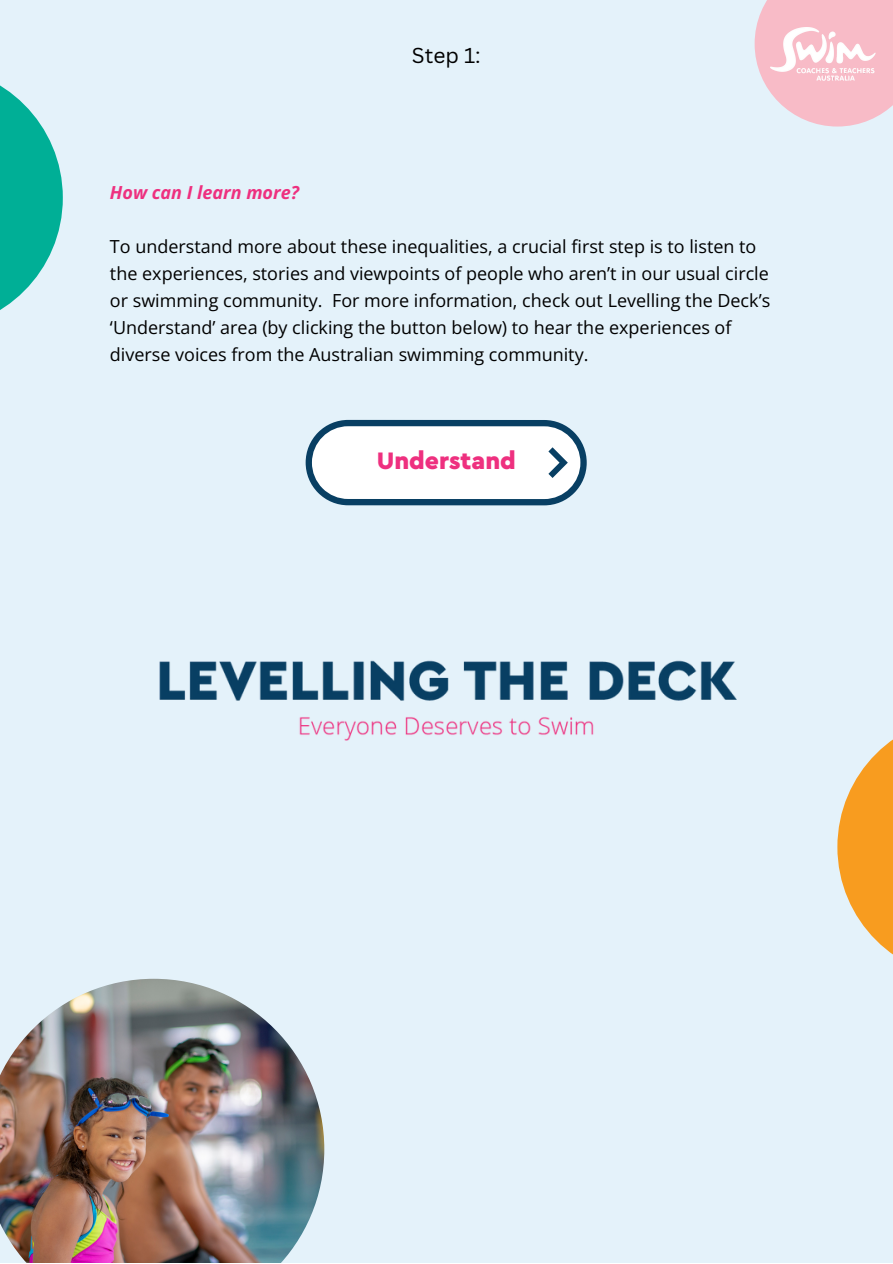
<style>
.page{position:relative;width:893px;height:1264px;background:#fff}
.page>*{position:absolute;margin:0;border:0;box-sizing:border-box;transform-origin:0 0}
.t1{font:900 24.9px "Cera GR";color:#ee307f}
.t2{font:21px "Canva Sans";color:#000}
.t3{font:18px/27px "Open Sans";color:#000}
.t4{font:italic 700 18px "Open Sans";color:#ee307f}
</style>
<div class="page">
<div style="left:0;top:0;width:892px;height:1262px;background:#e4f2fa"></div>
<img style="left:0;top:978px;width:324px;height:284px">
<svg style="left:0;top:85px;width:63px;height:225px;fill:#00af96"></svg>
<svg style="left:754px;top:0;width:138px;height:126px;fill:#f8bbc7"></svg>
<svg style="left:837px;top:740px;width:55px;height:214px;fill:#f89c1f"></svg>
<img style="left:159px;top:660px;width:577px;height:80px">
<svg style="left:305px;top:420px;width:281px;height:85px;background:#d2dce3"></svg>
<img style="left:770px;top:27px;width:106px;height:58px">
<p class="t2" style="left:412px;top:41px;width:70px">Step 1:</p>
<p class="t4" style="left:110px;top:179px;width:190px">How can I learn more?</p>
<p class="t3" style="left:110px;top:232px;width:661px">To understand more about these inequalities, a crucial first step is to listen to the experiences, stories and viewpoints of people who aren’t in our usual circle or swimming community. For more information, check out Levelling the Deck’s ‘Understand’ area (by clicking the button below) to hear the experiences of diverse voices from the Australian swimming community.</p>
<p class="t1" style="left:377px;top:448px;width:141px">Understand</p>
</div>
